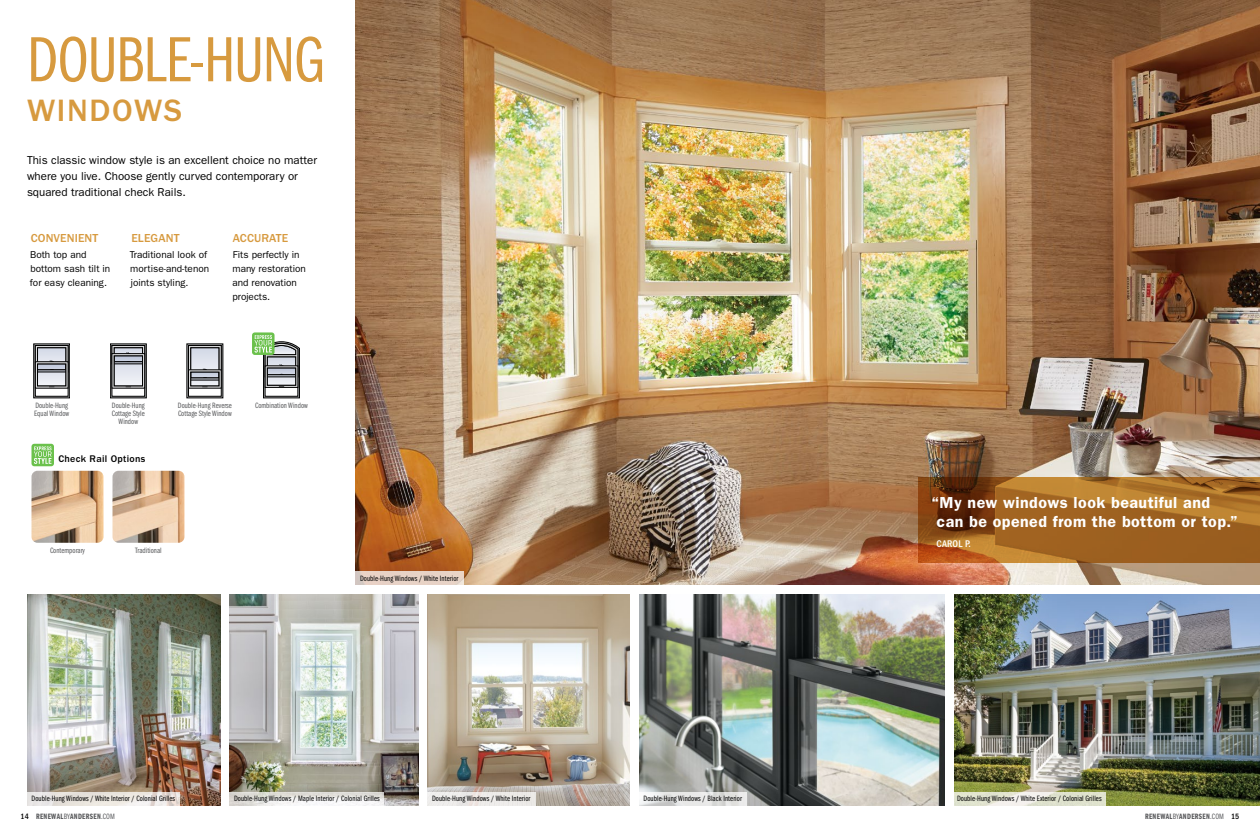
<style>
.page{position:relative;width:1260px;height:828px;background:#fff}
.page>*{position:absolute;margin:0;border:0;box-sizing:border-box;transform-origin:0 0}
.t1{font:66px "ITC Franklin Gothic Std Bk Cp";letter-spacing:-.015em;color:#d79a3f}
.t2{font:500 32px "ITC Franklin Gothic Std";letter-spacing:.05em;color:#d79a3f}
.t3{font:600 16px/19.2px "ITC Franklin Gothic Std";letter-spacing:.03em;color:#fff}
.t4{font:500 12px "ITC Franklin Gothic Std";letter-spacing:.01em;color:#d79a3f}
.t5{font:11.5px/16px "ITC Franklin Gothic Std";color:#000}
.t6{font:10px/14px "ITC Franklin Gothic Std";color:#000}
.t7{font:500 10px "ITC Franklin Gothic Std";letter-spacing:.03em;color:#000}
.t8{font:500 condensed 10px "ITC Franklin Gothic Std";letter-spacing:.02em;color:#fff}
.t9{font:8px "ITC Franklin Gothic Std Bk Cp";letter-spacing:.01em;color:#000}
.t10{font:8px/8px "ITC Franklin Gothic Std Bk Cp";color:#58595b}
.t11{font:8px "ITC Franklin Gothic Std Dm Cp";letter-spacing:.04em;color:#58595b}
.s1{font-family:"ITC Franklin Gothic Std";font-weight:500;font-stretch:condensed;color:#000}
.s2{font-family:"ITC Franklin Gothic Std Bk Cp"}
</style>
<div class="page">
<img style="left:954px;top:594px;width:306px;height:212px">
<img style="left:356px;top:0;width:904px;height:585px">
<img style="left:27px;top:594px;width:193px;height:212px">
<div style="left:356px;top:572px;width:108px;height:13px;background:#e8d2c6"></div>
<svg style="left:954px;top:792px;width:152px;height:14px;background:#e4e5d5"></svg>
<svg style="left:27px;top:792px;width:153px;height:14px;background:#e9e4df"></svg>
<img style="left:112px;top:471px;width:72px;height:72px">
<img style="left:32px;top:471px;width:72px;height:72px">
<svg style="left:918px;top:477px;width:342px;height:85px;background:#9d6121"></svg>
<svg style="left:110px;top:344px;width:36px;height:54px"></svg>
<svg style="left:34px;top:344px;width:36px;height:54px;background:#9c9ea3"></svg>
<div style="left:32px;top:444px;width:22px;height:22px;background:#6bc14c;border-radius:3px"></div>
<svg style="left:34px;top:446px;width:18px;height:18px"></svg>
<svg style="left:187px;top:344px;width:36px;height:54px;background:#9b9ea2"></svg>
<img style="left:230px;top:594px;width:188px;height:212px">
<svg style="left:230px;top:792px;width:154px;height:14px"></svg>
<img style="left:639px;top:594px;width:306px;height:212px">
<svg style="left:639px;top:792px;width:108px;height:14px;background:#e3e4e3"></svg>
<img style="left:428px;top:594px;width:202px;height:212px">
<div style="left:428px;top:792px;width:108px;height:14px;background:#edeae8"></div>
<div style="left:252px;top:332px;width:23px;height:23px;background:#6bc14c;border-radius:3px"></div>
<svg style="left:254px;top:335px;width:46px;height:63px"></svg>
<h1 class="t1" style="left:27px;top:23px;width:299px">DOUBLE-HUNG</h1>
<h2 class="t2" style="left:27px;top:93px;width:157px">WINDOWS</h2>
<h3 class="t5" style="left:27px;top:152px;width:292px">This classic window style is an excellent choice no matter where you live. Choose gently curved contemporary or squared traditional check Rails.</h3>
<h3 class="t4" style="left:31px;top:232px;width:69px">CONVENIENT</h3>
<p class="t6" style="left:30px;top:248px;width:82px">Both top and bottom sash tilt in for easy cleaning.</p>
<h3 class="t4" style="left:131px;top:232px;width:50px">ELEGANT</h3>
<p class="t6" style="left:130px;top:248px;width:81px">Traditional look of mortise-and-tenon joints styling.</p>
<h3 class="t4" style="left:233px;top:232px;width:57px">ACCURATE</h3>
<p class="t6" style="left:232px;top:248px;width:75px">Fits perfectly in many restoration and renovation projects.</p>
<p class="t10" style="left:34px;top:402px;width:36px">Double-Hung<br>Equal Window</p>
<p class="t10" style="left:112px;top:402px;width:34px;text-align:center">Double-Hung<br>Cottage Style<br>Window</p>
<p class="t7" style="left:58px;top:453px;width:88px">Check Rail Options</p>
<p class="t10" style="left:178px;top:402px;width:55px">Double-Hung Reverse<br>Cottage Style Window</p>
<p class="t10" style="left:255px;top:402px;width:54px">Combination Window</p>
<p class="t10" style="left:50px;top:546px;width:36px">Contemporary</p>
<p class="t10" style="left:135px;top:546px;width:28px">Traditional</p>
<p class="t9" style="left:360px;top:574px;width:100px">Double-Hung Windows / White Interior</p>
<h3 class="t3" style="left:937px;top:493px;width:303px;text-indent:-5px">“My new windows look beautiful and can be opened from the bottom or top.”</h3>
<p class="t8" style="left:937px;top:538px;width:36px">CAROL P.</p>
<p class="t9" style="left:32px;top:794px;width:145px">Double-Hung Windows / White Interior / Colonial Grilles</p>
<p class="t9" style="left:234px;top:794px;width:147px">Double-Hung Windows / Maple Interior / Colonial Grilles</p>
<p class="t9" style="left:432px;top:794px;width:100px">Double-Hung Windows / White Interior</p>
<p class="t9" style="left:643px;top:794px;width:100px">Double-Hung Windows / Black Interior</p>
<p class="t9" style="left:957px;top:794px;width:146px">Double-Hung Windows / White Exterior / Colonial Grilles</p>
<p class="t11" style="left:21px;top:812px;width:96px"><span class="s1">14</span> RENEWAL<span class="s2">BY</span>ANDERSEN<span class="s2">.COM</span></p>
<p class="t11" style="left:1145px;top:812px;width:96px">RENEWAL<span class="s2">BY</span>ANDERSEN<span class="s2">.COM</span> <span class="s1">15</span></p>
</div>
